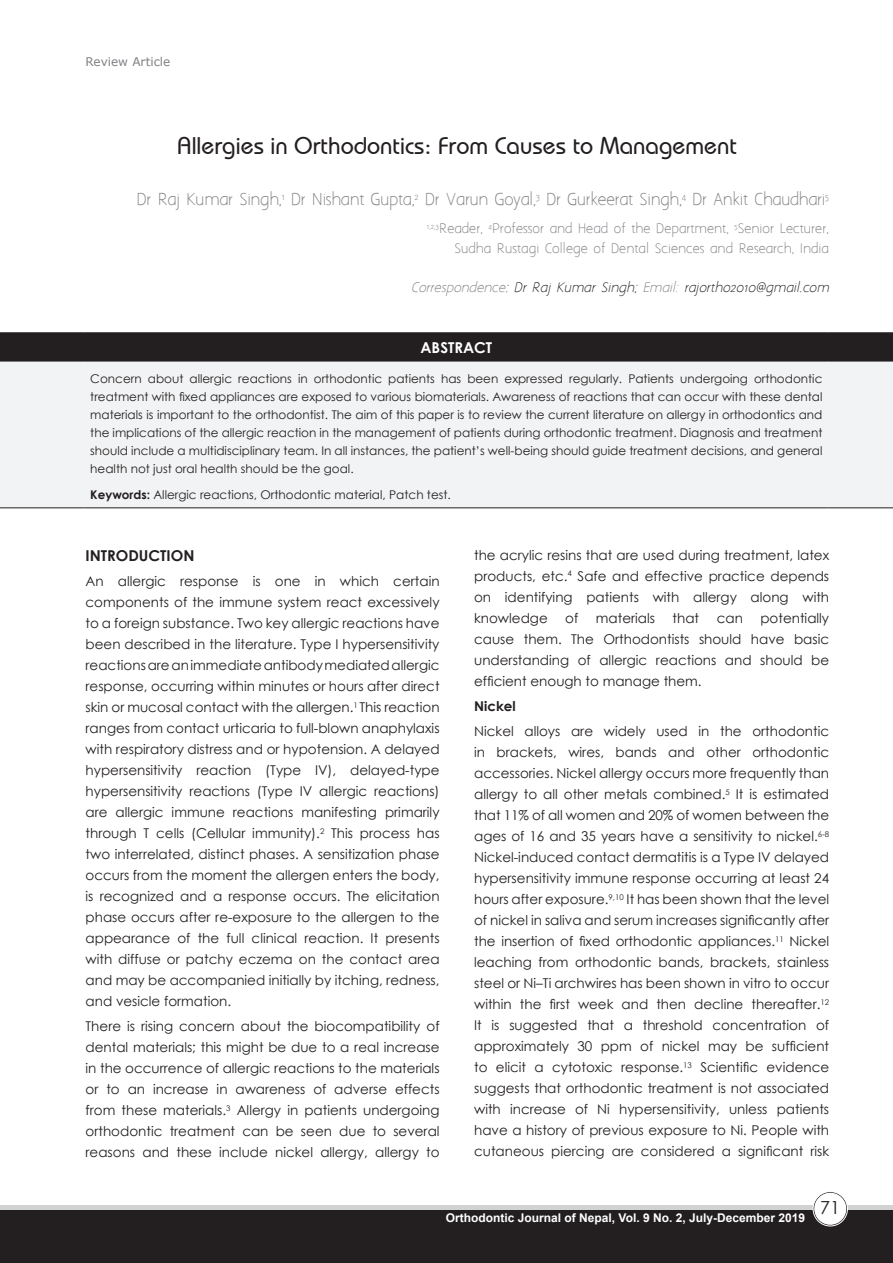
<style>
.page{position:relative;width:893px;height:1263px;background:#fff}
.page>*{position:absolute;margin:0;border:0;box-sizing:border-box;transform-origin:0 0}
.t1{font:500 24px "Bauhaus IT Cby BT";color:#231f20}
.t2{font:18px "Century Gothic";color:#231f20}
.t3{font:15px "Aaargh Normal";letter-spacing:-.02em;color:#808285}
.t4{font:700 15px "Century Gothic";color:#231f20}
.t5{font:700 15px "Century Gothic";color:#fff}
.t6{font:13.5px/21px "Century Gothic";color:#231f20;text-align:justify}
.t7{font:700 13.5px "Century Gothic";color:#231f20}
.t8{font:12px/18px "Century Gothic";color:#231f20;text-align:justify}
.t9{font:12px/19.5px "Aaargh Normal";color:#808285;text-align:right}
.t10{font:italic 12px "Aaargh Normal";color:#231f20}
.t11{font:700 12px "Arial";color:#fff}
.t12{font:12px "MS Reference Sans Serif";color:#808285}
.s1{color:#808285}
.s2{font-weight:700}
</style>
<div class="page">
<div style="left:0;top:1205px;width:893px;height:58px;background:linear-gradient(to right,#d1d2d4,#d1d2d4)"></div>
<div style="left:0;top:1211px;width:893px;height:52px;background:#231f20"></div>
<div style="left:814px;top:1192px;width:33px;height:33px;background:#fff;border-radius:50%"></div>
<div style="left:813px;top:1192px;width:34px;height:34px;border:1px solid #231f20;border-radius:50%"></div>
<div style="left:813px;top:1191px;width:35px;height:35px;border:1px solid #fff;border-radius:50%"></div>
<div style="left:0;top:333px;width:893px;height:28px;background:#231f20"></div>
<div style="left:0;top:362px;width:893px;height:145px;background:#f2f3f4"></div>
<hr style="left:0;top:332px;width:84px;height:1px;background:#231f20">
<hr style="left:84px;top:332px;width:744px;height:1px;background:#231f20">
<hr style="left:828px;top:332px;width:65px;height:1px;background:#231f20">
<hr style="left:0;top:361px;width:84px;height:1px;background:#231f20">
<hr style="left:84px;top:361px;width:744px;height:1px;background:#231f20">
<hr style="left:828px;top:361px;width:65px;height:1px;background:#231f20">
<hr style="left:0;top:507px;width:84px;height:1px;background:#231f20">
<hr style="left:84px;top:507px;width:744px;height:1px;background:#231f20">
<hr style="left:828px;top:507px;width:65px;height:1px;background:#231f20">
<p class="t12" style="left:86px;top:53px;width:86px">Review Article</p>
<p class="t1" style="left:177px;top:131px;width:561px">Allergies in Orthodontics: From Causes to Management</p>
<p class="t3" style="left:137px;top:191px;width:693px">Dr Raj Kumar Singh,<sup>1</sup> Dr Nishant Gupta,<sup>2</sup> Dr Varun Goyal,<sup>3</sup> Dr Gurkeerat Singh,<sup>4</sup> Dr Ankit Chaudhari<sup>5</sup></p>
<p class="t9" style="left:427px;top:220px;width:404px"><sup>1,2,3</sup>Reader, <sup>4</sup>Professor and Head of the Department, <sup>5</sup>Senior Lecturer,<br>Sudha Rustagi College of Dental Sciences and Research, India</p>
<p class="t10" style="left:411px;top:280px;width:423px"><span class="s1">Correspondence</span>: Dr Raj Kumar Singh; <span class="s1">Email:</span> rajortho2010@gmail.com</p>
<p class="t5" style="left:420px;top:336px;width:73px">ABSTRACT</p>
<p class="t8" style="left:90px;top:369px;width:734px">Concern about allergic reactions in orthodontic patients has been expressed regularly. Patients undergoing orthodontic treatment with fixed appliances are exposed to various biomaterials. Awareness of reactions that can occur with these dental materials is important to the orthodontist. The aim of this paper is to review the current literature on allergy in orthodontics and the implications of the allergic reaction in the management of patients during orthodontic treatment. Diagnosis and treatment should include a multidisciplinary team. In all instances, the patient’s well-being should guide treatment decisions, and general health not just oral health should be the goal.</p>
<p class="t8" style="left:90px;top:486px;width:362px"><span class="s2">Keywords:</span> Allergic reactions, Orthodontic material, Patch test.</p>
<p class="t4" style="left:86px;top:544px;width:110px">INTRODUCTION</p>
<p class="t6" style="left:86px;top:570px;width:355px">An allergic response is one in which certain components of the immune system react excessively to a foreign substance. Two key allergic reactions have been described in the literature. Type I hypersensitivity reactions are an immediate antibody mediated allergic response, occurring within minutes or hours after direct skin or mucosal contact with the allergen.<sup>1</sup> This reaction ranges from contact urticaria to full-blown anaphylaxis with respiratory distress and or hypotension. A delayed hypersensitivity reaction (Type IV), delayed-type hypersensitivity reactions (Type IV allergic reactions) are allergic immune reactions manifesting primarily through T cells (Cellular immunity).<sup>2</sup> This process has two interrelated, distinct phases. A sensitization phase occurs from the moment the allergen enters the body, is recognized and a response occurs. The elicitation phase occurs after re-exposure to the allergen to the appearance of the full clinical reaction. It presents with diffuse or patchy eczema on the contact area and may be accompanied initially by itching, redness, and vesicle formation.</p>
<p class="t6" style="left:86px;top:1016px;width:356px">There is rising concern about the biocompatibility of dental materials; this might be due to a real increase in the occurrence of allergic reactions to the materials or to an increase in awareness of adverse effects from these materials.<sup>3</sup> Allergy in patients undergoing orthodontic treatment can be seen due to several reasons and these include nickel allergy, allergy to</p>
<p class="t6" style="left:474px;top:544px;width:357px">the acrylic resins that are used during treatment, latex products, etc.<sup>4</sup> Safe and effective practice depends on identifying patients with allergy along with knowledge</p>
<p class="t6" style="left:474px;top:607px;width:357px;text-indent:286px">potentially cause them. The Orthodontists should have basic understanding of allergic reactions and should be efficient enough to manage them.</p>
<p class="t7" style="left:474px;top:696px;width:43px">Nickel</p>
<p class="t6" style="left:474px;top:721px;width:357px">Nickel alloys are widely used in the orthodontic in brackets, wires, bands and other orthodontic accessories. Nickel allergy occurs more frequently than allergy to all other metals combined.<sup>5</sup> It is estimated that 11% of all women and 20% of women between the ages of 16 and 35 years have a sensitivity to nickel.<sup>6-8<br></sup>Nickel-induced contact dermatitis is a Type IV delayed hypersensitivity immune response occurring at least 24 hours after exposure.<sup>9,10</sup> It has been shown that the level of nickel in saliva and serum increases significantly after the insertion of fixed orthodontic appliances.<sup>11</sup> Nickel leaching from orthodontic bands, brackets, stainless steel or Ni–Ti archwires has been shown in vitro to occur within the first week and then decline thereafter.<sup>12<br></sup>It is suggested that a threshold concentration of approximately 30 ppm of nickel may be sufficient to elicit a cytotoxic response.<sup>13</sup> Scientific evidence suggests that orthodontic treatment is not associated with increase of Ni hypersensitivity, unless patients have a history of previous exposure to Ni. People with cutaneous piercing are considered a significant risk</p>
<p class="t6" style="left:565px;top:607px;width:15px">of</p>
<p class="t6" style="left:596px;top:607px;width:61px">materials</p>
<p class="t6" style="left:673px;top:607px;width:28px">that</p>
<p class="t6" style="left:717px;top:607px;width:28px">can</p>
<p class="t11" style="left:446px;top:1209px;width:361px">Orthodontic Journal of Nepal, Vol. 9 No. 2, July-December 2019</p>
<h2 class="t2" style="left:820px;top:1195px;width:21px">71</h2>
</div>
